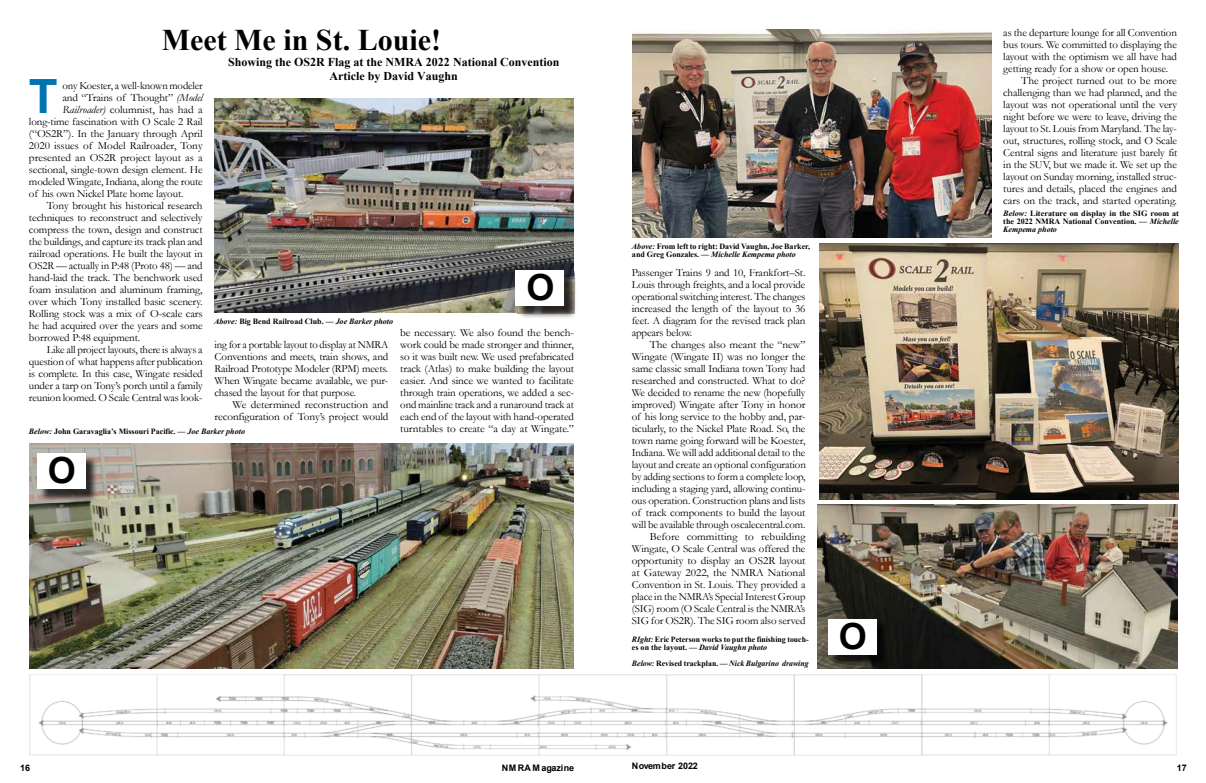
<style>
.page{position:relative;width:1206px;height:783px;background:#fff}
.page>*{position:absolute;margin:0;border:0;box-sizing:border-box;transform-origin:0 0}
.t1{font:700 47.2px "Arial";color:#0074b3}
.t2{font:700 36px "Arial";color:#000}
.t3{font:700 30px "Times New Roman";color:#000}
.t4{font:700 12px/13.8px "Times New Roman";color:#000;text-align:center}
.t5{font:11px/12px "Garamond";letter-spacing:-.01em;color:#000;text-align:justify}
.t6{font:700 9px "Arial";letter-spacing:-.01em;color:#000}
.t7{font:700 8px/8px "Times New Roman";color:#000}
.t8{font:italic 700 8px "Times New Roman";color:#000}
.s1{font-style:italic}
.s2{font-style:normal}
</style>
<div class="page">
<img style="left:215px;top:98px;width:359px;height:214px">
<img style="left:29px;top:443px;width:545px;height:226px">
<img style="left:632px;top:29px;width:359px;height:208px">
<img style="left:818px;top:505px;width:359px;height:164px">
<img style="left:819px;top:243px;width:359px;height:257px">
<img style="left:29px;top:674px;width:1148px;height:82px">
<img style="left:517px;top:272px;width:59px;height:46px">
<div style="left:516px;top:270px;width:48px;height:36px;background:#fff"></div>
<img style="left:38px;top:455px;width:61px;height:48px">
<div style="left:37px;top:453px;width:49px;height:36px;background:#fff"></div>
<img style="left:829px;top:621px;width:61px;height:47px">
<div style="left:828px;top:619px;width:49px;height:36px;background:#fff"></div>
<h3 class="t3" style="left:162px;top:29px;width:281px">Meet Me in St. Louie!</h3>
<p class="t4" style="left:228px;top:56px;width:333px">Showing the OS2R Flag at the NMRA 2022 National Convention<br>Article by David Vaughn</p>
<h1 class="t1" style="left:29px;top:78px;width:30px">T</h1>
<p class="t5" style="left:63px;top:80px;width:142px">ony Koester, a well-known modeler</p>
<p class="t5" style="left:62px;top:92px;width:142px">and “Trains of Thought” <span class="s1">(Model</span></p>
<p class="t5" style="left:62px;top:104px;width:142px"><span class="s1">Railroader)</span> columnist, has had a</p>
<p class="t5" style="left:29px;top:116px;width:175px">long-time fascination with O Scale 2 Rail</p>
<p class="t5" style="left:29px;top:128px;width:175px">(“OS2R”). In the January through April</p>
<p class="t5" style="left:29px;top:140px;width:175px">2020 issues of Model Railroader, Tony</p>
<p class="t5" style="left:29px;top:152px;width:175px">presented an OS2R project layout as a</p>
<p class="t5" style="left:29px;top:164px;width:175px">sectional, single-town design element. He</p>
<p class="t5" style="left:29px;top:176px;width:175px">modeled Wingate, Indiana, along the route</p>
<p class="t5" style="left:29px;top:188px;width:156px">of his own Nickel Plate home layout.</p>
<p class="t5" style="left:47px;top:200px;width:157px">Tony brought his historical research</p>
<p class="t5" style="left:29px;top:212px;width:175px">techniques to reconstruct and selectively</p>
<p class="t5" style="left:29px;top:224px;width:175px">compress the town, design and construct</p>
<p class="t5" style="left:29px;top:236px;width:175px">the buildings, and capture its track plan and</p>
<p class="t5" style="left:29px;top:248px;width:175px">railroad operations. He built the layout in</p>
<p class="t5" style="left:29px;top:260px;width:175px">OS2R — actually in P:48 (Proto 48) — and</p>
<p class="t5" style="left:29px;top:272px;width:175px">hand-laid the track. The benchwork used</p>
<p class="t5" style="left:29px;top:284px;width:175px">foam insulation and aluminum framing,</p>
<p class="t5" style="left:29px;top:296px;width:175px">over which Tony installed basic scenery.</p>
<p class="t5" style="left:29px;top:308px;width:175px">Rolling stock was a mix of O-scale cars</p>
<p class="t5" style="left:29px;top:320px;width:175px">he had acquired over the years and some</p>
<p class="t5" style="left:29px;top:332px;width:113px">borrowed P:48 equipment.</p>
<p class="t5" style="left:47px;top:344px;width:157px">Like all project layouts, there is always a</p>
<p class="t5" style="left:29px;top:356px;width:175px">question of what happens after publication</p>
<p class="t5" style="left:29px;top:368px;width:175px">is complete. In this case, Wingate resided</p>
<p class="t5" style="left:29px;top:380px;width:175px">under a tarp on Tony’s porch until a family</p>
<p class="t5" style="left:29px;top:392px;width:175px">reunion loomed. O Scale Central was look-</p>
<h2 class="t2" style="left:526px;top:273px;width:30px">O</h2>
<p class="t7" style="left:214px;top:318px;width:180px"><span class="s1">Above:</span> Big Bend Railroad Club. — <span class="s1">Joe Barker photo</span></p>
<p class="t5" style="left:400px;top:328px;width:175px">be necessary. We also found the bench&shy;work could be made stronger and thinner, so it was built new. We used prefabricated track (Atlas) to make building the layout easier. And since we wanted to facilitate through train operations, we added a sec&shy;ond mainline track and a runaround track at each end of the layout with hand-operated turntables to create “a day at Wingate.”</p>
<p class="t5" style="left:215px;top:340px;width:175px">ing for a portable layout to display at NMRA Conventions and meets, train shows, and Railroad Prototype Modeler (RPM) meets.<br>When Wingate became available, we pur&shy;chased the layout for that purpose.</p>
<p class="t5" style="left:215px;top:400px;width:175px;text-align:right">We determined reconstruction and reconfiguration of Tony’s project would</p>
<p class="t7" style="left:29px;top:429px;width:218px"><span class="s1">Below:</span> John Garavaglia’s Missouri Pacific. — <span class="s1">Joe Barker photo</span></p>
<h2 class="t2" style="left:48px;top:457px;width:30px">O</h2>
<p class="t7" style="left:632px;top:243px;width:180px"><span class="s1">Above:</span> From left to right: David Vaughn, Joe Barker, and Greg Gonzales. — <span class="s1">Michelle Kempema photo</span></p>
<p class="t5" style="left:632px;top:268px;width:175px">Passenger Trains 9 and 10, Frankfort–St.<br>Louis through freights, and a local provide operational switching interest. The changes increased the length of the layout to 36 feet. A diagram for the revised track plan appears below.</p>
<p class="t5" style="left:632px;top:340px;width:176px;text-align:right">The changes also meant the “new” Wingate (Wingate II) was no longer the same classic small Indiana town Tony had researched and constructed. What to do?<br>We decided to rename the new (hopefully improved) Wingate after Tony in honor of his long service to the hobby and, par&shy;ticularly, to the Nickel Plate Road. So, the town name going forward will be Koester, Indiana. We will add additional detail to the layout and create an optional configuration by adding sections to form a complete loop, including a staging yard, allowing continu&shy;ous operation. Construction plans and lists of track components to build the layout will be available through oscalecentral.com.<br>Before committing to rebuilding Wingate, O Scale Central was offered the opportunity to display an OS2R layout at Gateway 2022, the NMRA National Convention in St. Louis. They provided a place in the NMRA’s Special Interest Group (SIG) room (O Scale Central is the NMRA’s SIG for OS2R). The SIG room also served</p>
<p class="t7" style="left:632px;top:636px;width:178px"><span class="s1">RIght:</span> Eric Peterson works to put the finishing touch&shy;es on the layout. <span class="s1">— David Vaughn photo</span></p>
<p class="t8" style="left:632px;top:661px;width:178px">Below: <span class="s2">Revised trackplan. —</span> Nick Bulgarino drawing</p>
<h2 class="t2" style="left:839px;top:622px;width:30px">O</h2>
<p class="t5" style="left:1003px;top:28px;width:175px">as the departure lounge for all Convention</p>
<p class="t5" style="left:1003px;top:40px;width:175px">bus tours. We committed to displaying the</p>
<p class="t5" style="left:1003px;top:52px;width:175px">layout with the optimism we all have had</p>
<p class="t5" style="left:1003px;top:64px;width:166px">getting ready for a show or open house.</p>
<p class="t5" style="left:1021px;top:76px;width:157px">The project turned out to be more</p>
<p class="t5" style="left:1003px;top:88px;width:175px">challenging than we had planned, and the</p>
<p class="t5" style="left:1003px;top:100px;width:175px">layout was not operational until the very</p>
<p class="t5" style="left:1003px;top:112px;width:175px">night before we were to leave, driving the</p>
<p class="t5" style="left:1003px;top:124px;width:175px">layout to St. Louis from Maryland. The lay-</p>
<p class="t5" style="left:1003px;top:136px;width:175px">out, structures, rolling stock, and O Scale</p>
<p class="t5" style="left:1003px;top:148px;width:176px">Central signs and literature just barely fit</p>
<p class="t5" style="left:1003px;top:160px;width:175px">in the SUV, but we made it. We set up the</p>
<p class="t5" style="left:1003px;top:172px;width:175px">layout on Sunday morning, installed struc-</p>
<p class="t5" style="left:1003px;top:184px;width:175px">tures and details, placed the engines and</p>
<p class="t5" style="left:1003px;top:196px;width:175px">cars on the track, and started operating.</p>
<p class="t7" style="left:1003px;top:210px;width:177px;text-align:justify"><span class="s1">Below:</span> Literature on display in the SIG room at the 2022 NMRA National Convention. — <span class="s1">Michelle Kempema photo</span></p>
<p class="t6" style="left:20px;top:764px;width:11px">16</p>
<p class="t6" style="left:502px;top:764px;width:74px">NM RA M agazine</p>
<p class="t6" style="left:632px;top:763px;width:68px">November 2022</p>
<p class="t6" style="left:1177px;top:764px;width:11px">17</p>
</div>
